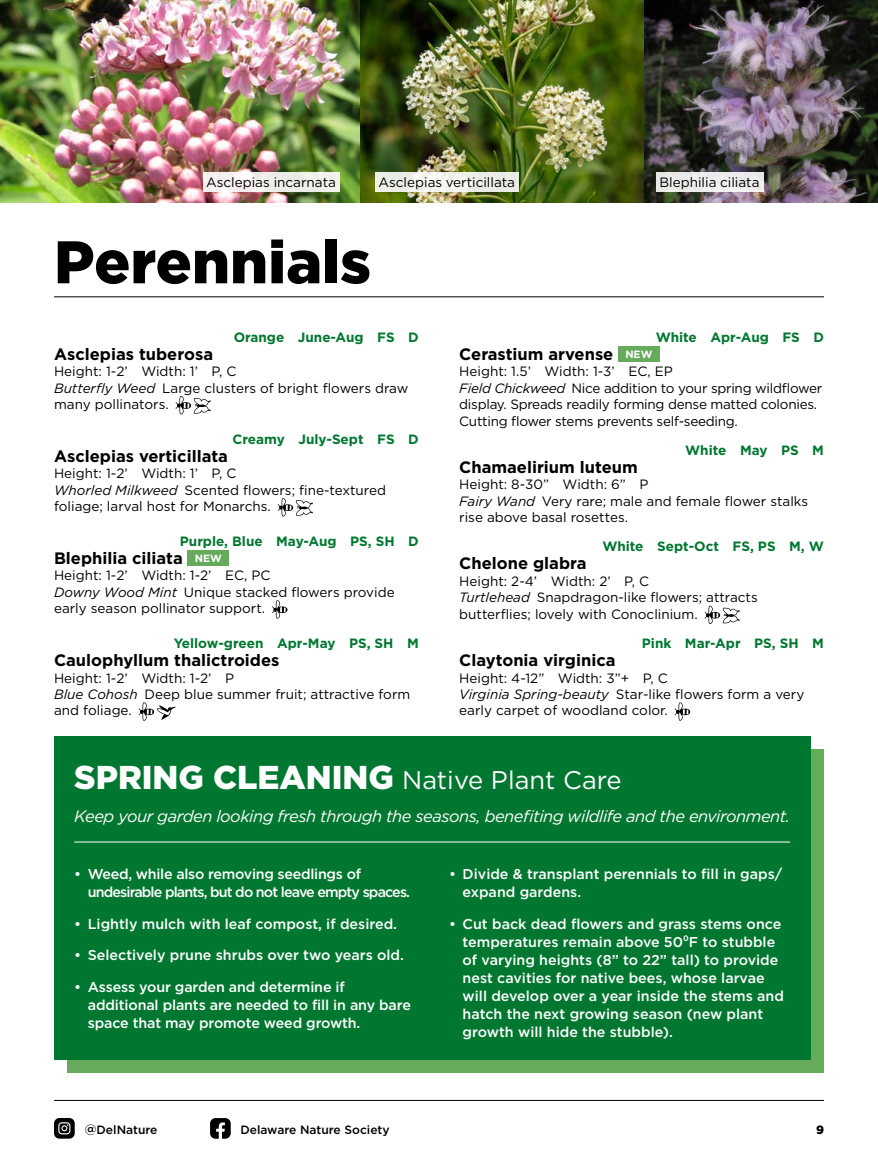
<style>
.page{position:relative;width:878px;height:1161px;background:#fff}
.page>*{position:absolute;margin:0;border:0;box-sizing:border-box;transform-origin:0 0}
.t1{font:900 60px "Gotham";color:#000}
.t2{font:25.5px "Gotham";color:#fff}
.t3{font:700 16.5px "Gotham";color:#000}
.t4{font:italic 16.5px "Gotham";letter-spacing:-.03em;color:#fff}
.t5{font:500 14.25px/18px "Gotham";color:#fff}
.t6{font:500 14.25px/18px "Gotham";letter-spacing:-.06em;color:#fff}
.t7{font:13.5px/16.5px "Gotham";color:#000}
.t8{font:13.5px/16.5px "Gotham";letter-spacing:-.02em;color:#000}
.t9{font:700 13.5px "Gotham";color:#007730}
.t10{font:500 12px "Gotham";color:#000}
.t11{font:900 12px "Gotham";color:#000}
.s1{font-style:italic}
.s2{font-size:10.5px;color:#fff}
.s3{font-weight:900;font-size:33px}
</style>
<div class="page">
<hr style="left:54px;top:1100px;width:770px;height:1px;background:#000">
<svg style="left:210px;top:1118px;width:21px;height:21px"></svg>
<svg style="left:54px;top:1118px;width:21px;height:21px"></svg>
<img style="left:360px;top:0;width:284px;height:202px">
<svg style="left:375px;top:172px;width:143px;height:19px;fill:#ecefe7"></svg>
<img style="left:0;top:0;width:360px;height:202px">
<div style="left:202px;top:172px;width:137px;height:19px;background:linear-gradient(to right,#f9f0f2,#ebf2e8)"></div>
<img style="left:644px;top:0;width:234px;height:202px">
<div style="left:656px;top:172px;width:107px;height:19px;background:#ececed"></div>
<hr style="left:54px;top:297px;width:770px;height:1px;background:#000">
<svg style="left:175px;top:396px;width:36px;height:18px"></svg>
<svg style="left:277px;top:498px;width:36px;height:19px"></svg>
<div style="left:188px;top:550px;width:41px;height:16px;background:#66aa5c"></div>
<svg style="left:272px;top:600px;width:15px;height:19px"></svg>
<svg style="left:138px;top:702px;width:38px;height:19px"></svg>
<div style="left:618px;top:346px;width:41px;height:15px;background:#66aa5c"></div>
<svg style="left:704px;top:606px;width:35px;height:18px"></svg>
<svg style="left:674px;top:702px;width:16px;height:19px"></svg>
<div style="left:68px;top:749px;width:756px;height:324px;background:#66aa5c"></div>
<div style="left:54px;top:736px;width:756px;height:324px;background:#007730"></div>
<hr style="left:74px;top:842px;width:716px;height:1px;background:#fff">
<p class="t7" style="left:206px;top:174px;width:131px">Asclepias incarnata</p>
<p class="t7" style="left:378px;top:174px;width:138px">Asclepias verticillata</p>
<p class="t7" style="left:659px;top:174px;width:102px">Blephilia ciliata</p>
<h1 class="t1" style="left:54px;top:221px;width:318px">Perennials</h1>
<p class="t9" style="left:234px;top:328px;width:186px">Orange June-Aug FS D</p>
<p class="t3" style="left:54px;top:343px;width:160px">Asclepias tuberosa</p>
<p class="t7" style="left:54px;top:363px;width:356px">Height: 1-2’ Width: 1’ P, C<br><span class="s1">Butterfly Weed</span> Large clusters of bright flowers draw many pollinators.</p>
<p class="t9" style="left:232px;top:430px;width:188px">Creamy July-Sept FS D</p>
<p class="t3" style="left:54px;top:445px;width:175px">Asclepias verticillata</p>
<p class="t7" style="left:54px;top:465px;width:333px">Height: 1-2’ Width: 1’ P, C<br><span class="s1">Whorled Milkweed</span> Scented flowers; fine-textured foliage; larval host for Monarchs.</p>
<p class="t9" style="left:180px;top:532px;width:240px">Purple, Blue May-Aug PS, SH D</p>
<p class="t3" style="left:54px;top:547px;width:169px">Blephilia ciliata <span class="s2">NEW</span></p>
<p class="t7" style="left:54px;top:567px;width:342px">Height: 1-2’ Width: 1-2’ EC, PC<br><span class="s1">Downy Wood Mint</span> Unique stacked flowers provide early season pollinator support.</p>
<p class="t9" style="left:174px;top:634px;width:246px">Yellow-green Apr-May PS, SH M</p>
<p class="t3" style="left:54px;top:649px;width:227px">Caulophyllum thalictroides</p>
<p class="t7" style="left:54px;top:669px;width:358px">Height: 1-2’ Width: 1-2’ P<br><span class="s1">Blue Cohosh</span> Deep blue summer fruit; attractive form and foliage.</p>
<p class="t9" style="left:655px;top:328px;width:170px">White Apr-Aug FS D</p>
<p class="t3" style="left:459px;top:343px;width:195px">Cerastium arvense <span class="s2">NEW</span></p>
<p class="t8" style="left:459px;top:363px;width:364px">Height: 1.5’ Width: 1-3’ EC, EP<br><span class="s1">Field Chickweed</span> Nice addition to your spring wildflower display. Spreads readily forming dense matted colonies.<br>Cutting flower stems prevents self-seeding.</p>
<p class="t9" style="left:685px;top:441px;width:140px">White May PS M</p>
<p class="t3" style="left:459px;top:456px;width:180px">Chamaelirium luteum</p>
<p class="t7" style="left:459px;top:476px;width:350px">Height: 8-30” Width: 6” P<br><span class="s1">Fairy Wand</span> Very rare; male and female flower stalks rise above basal rosettes.</p>
<p class="t9" style="left:602px;top:538px;width:223px">White Sept-Oct FS, PS M, W</p>
<p class="t3" style="left:459px;top:553px;width:129px">Chelone glabra</p>
<p class="t7" style="left:459px;top:573px;width:300px">Height: 2-4’ Width: 2’ P, C<br><span class="s1">Turtlehead</span> Snapdragon-like flowers; attracts butterflies; lovely with Conoclinium.</p>
<p class="t9" style="left:642px;top:634px;width:183px">Pink Mar-Apr PS, SH M</p>
<p class="t3" style="left:459px;top:649px;width:158px">Claytonia virginica</p>
<p class="t7" style="left:459px;top:669px;width:346px">Height: 4-12” Width: 3”+ P, C<br><span class="s1">Virginia Spring-beauty</span> Star-like flowers form a very early carpet of woodland color.</p>
<h2 class="t2" style="left:74px;top:764px;width:549px"><span class="s3">SPRING CLEANING</span> Native Plant Care</h2>
<p class="t4" style="left:74px;top:806px;width:717px">Keep your garden looking fresh through the seasons, benefiting wildlife and the environment.</p>
<p class="t6" style="left:88px;top:865px;width:324px;text-indent:-13px">• Weed, while also removing seedlings of undesirable plants, but do not leave empty spaces.</p>
<p class="t5" style="left:74px;top:914px;width:324px">• Lightly mulch with leaf compost, if desired.</p>
<p class="t5" style="left:74px;top:946px;width:331px">• Selectively prune shrubs over two years old.</p>
<p class="t5" style="left:88px;top:977px;width:324px;text-indent:-13px">• Assess your garden and determine if additional plants are needed to fill in any bare space that may promote weed growth.</p>
<p class="t5" style="left:462px;top:865px;width:321px;text-indent:-13px">• Divide &amp; transplant perennials to fill in gaps/ expand gardens.</p>
<p class="t5" style="left:462px;top:914px;width:323px;text-indent:-13px">• Cut back dead flowers and grass stems once temperatures remain above 50⁰F to stubble of varying heights (8” to 22” tall) to provide nest cavities for native bees, whose larvae will develop over a year inside the stems and hatch the next growing season (new plant growth will hide the stubble).</p>
<p class="t10" style="left:85px;top:1122px;width:74px">@DelNature</p>
<p class="t10" style="left:240px;top:1122px;width:151px">Delaware Nature Society</p>
<p class="t11" style="left:816px;top:1122px;width:9px">9</p>
</div>
